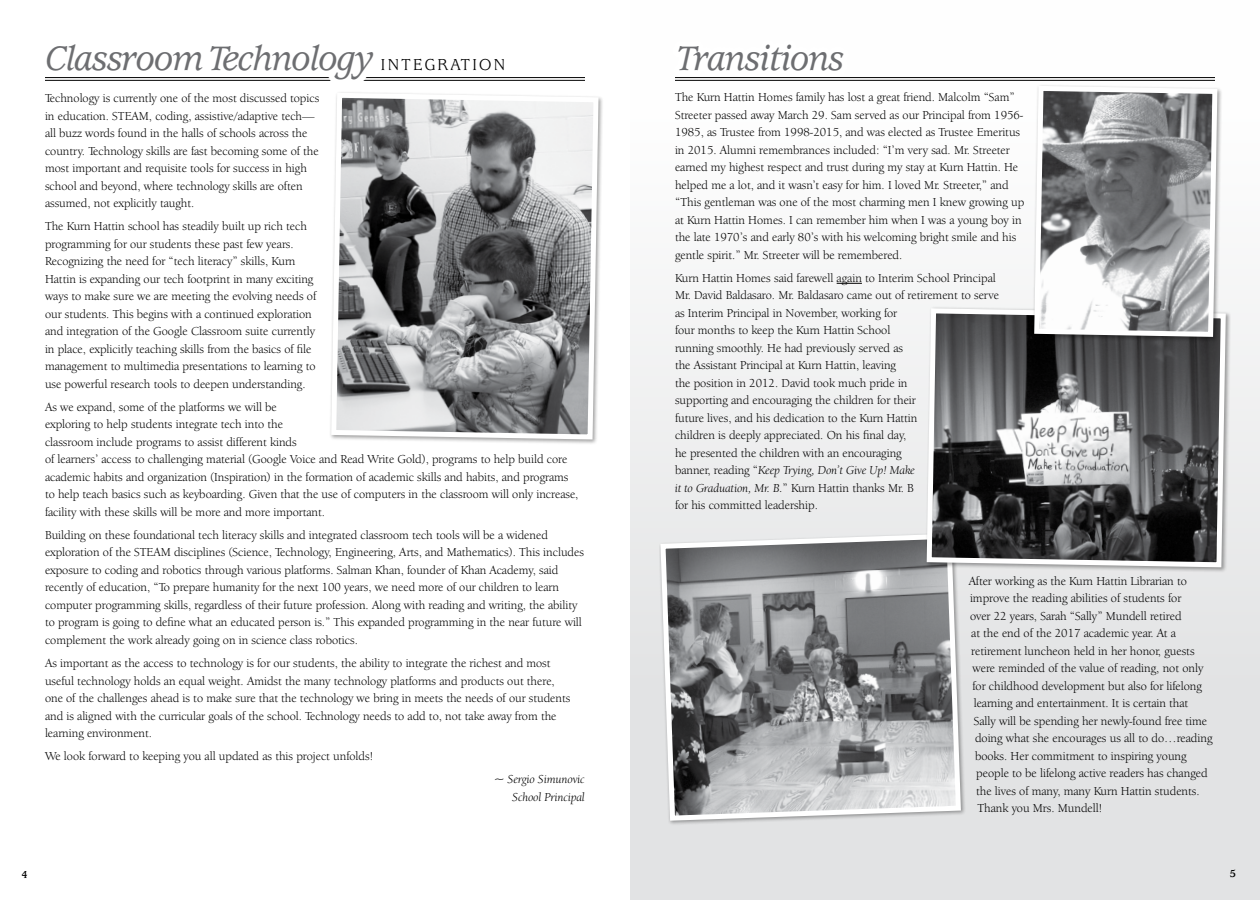
<style>
.page{position:relative;width:1260px;height:900px;background:#fff}
.page>*{position:absolute;margin:0;border:0;box-sizing:border-box;transform-origin:0 0}
.t1{font:italic 500 37.5px "AT Usherwood";letter-spacing:-.03em;color:#6d6e71}
.t2{font:12.5px/17.5px "Berkeley Oldstyle IT Cby BT";color:#000}
.t3{font:italic 12.5px/17.5px "Berkeley Oldstyle IT Cby BT";color:#000;text-align:right}
.t4{font:700 11.25px "AT Usherwood";color:#000}
.s1{font-weight:400;font-style:normal;font-size:17.5px;color:#000}
.s2{font-style:italic}
</style>
<div class="page">
<div style="left:630px;top:0;width:630px;height:900px;background:linear-gradient(to bottom,#fff,#dddedf)"></div>
<svg style="left:837px;top:283px;width:25px;height:1px"></svg>
<hr style="left:45px;top:77px;width:540px;height:1px;background:#000">
<hr style="left:45px;top:80px;width:540px;height:1px;background:#000">
<svg style="left:658px;top:531px;width:306px;height:292px;background:#9d9ea0"></svg>
<svg style="left:330px;top:92px;width:271px;height:350px"></svg>
<div style="left:924px;top:306px;width:307px;height:267px;background:#000;opacity:.37"></div>
<svg style="left:924px;top:306px;width:304px;height:264px;background:#676869"></svg>
<div style="left:1032px;top:84px;width:191px;height:258px;background:#000;opacity:.37"></div>
<svg style="left:1032px;top:83px;width:188px;height:256px"></svg>
<div style="left:41px;top:38px;width:338px;height:48px;background:#fff"></div>
<hr style="left:675px;top:77px;width:540px;height:1px;background:#000">
<hr style="left:675px;top:80px;width:540px;height:1px;background:#000">
<div style="left:672px;top:38px;width:178px;height:39px;background:#fff"></div>
<h1 class="t1" style="left:45px;top:38px;width:462px">Classroom Technology <span class="s1">INTEGRATION</span></h1>
<h1 class="t1" style="left:675px;top:38px;width:170px">Transitions</h1>
<p class="t2" style="left:45px;top:89px;width:276px">Technology is currently one of the most discussed topics in education. STEAM, coding, assistive/adaptive tech— all buzz words found in the halls of schools across the country. Technology skills are fast becoming some of the most important and requisite tools for success in high school and beyond, where technology skills are often assumed, not explicitly taught.</p>
<p class="t2" style="left:45px;top:217px;width:273px">The Kurn Hattin school has steadily built up rich tech programming for our students these past few years.<br>Recognizing the need for “tech literacy” skills, Kurn Hattin is expanding our tech footprint in many exciting ways to make sure we are meeting the evolving needs of our students. This begins with a continued exploration and integration of the Google Classroom suite currently in place, explicitly teaching skills from the basics of file management to multimedia presentations to learning to use powerful research tools to deepen understanding.</p>
<p class="t2" style="left:45px;top:398px;width:535px">As we expand, some of the platforms we will be<br>exploring to help students integrate tech into the<br>classroom include programs to assist different kinds<br>of learners’ access to challenging material (Google Voice and Read Write Gold), programs to help build core academic habits and organization (Inspiration) in the formation of academic skills and habits, and programs to help teach basics such as keyboarding. Given that the use of computers in the classroom will only increase, facility with these skills will be more and more important.</p>
<p class="t2" style="left:45px;top:526px;width:541px">Building on these foundational tech literacy skills and integrated classroom tech tools will be a widened exploration of the STEAM disciplines (Science, Technology, Engineering, Arts, and Mathematics). This includes exposure to coding and robotics through various platforms. Salman Khan, founder of Khan Academy, said recently of education, “To prepare humanity for the next 100 years, we need more of our children to learn computer programming skills, regardless of their future profession. Along with reading and writing, the ability to program is going to define what an educated person is.” This expanded programming in the near future will complement the work already going on in science class robotics.</p>
<p class="t2" style="left:45px;top:654px;width:527px">As important as the access to technology is for our students, the ability to integrate the richest and most useful technology holds an equal weight. Amidst the many technology platforms and products out there, one of the challenges ahead is to make sure that the technology we bring in meets the needs of our students and is aligned with the curricular goals of the school. Technology needs to add to, not take away from the learning environment.</p>
<p class="t2" style="left:45px;top:747px;width:330px">We look forward to keeping you all updated as this project unfolds!</p>
<p class="t3" style="left:494px;top:770px;width:92px">~ Sergio Simunovic<br>School Principal</p>
<p class="t2" style="left:675px;top:88px;width:351px">The Kurn Hattin Homes family has lost a great friend. Malcolm “Sam” Streeter passed away March 29. Sam served as our Principal from 1956- 1985, as Trustee from 1998-2015, and was elected as Trustee Emeritus in 2015. Alumni remembrances included: “I’m very sad. Mr. Streeter earned my highest respect and trust during my stay at Kurn Hattin. He helped me a lot, and it wasn’t easy for him. I loved Mr. Streeter,” and “This gentleman was one of the most charming men I knew growing up at Kurn Hattin Homes. I can remember him when I was a young boy in the late 1970’s and early 80’s with his welcoming bright smile and his gentle spirit.” Mr. Streeter will be remembered.</p>
<p class="t2" style="left:675px;top:269px;width:326px">Kurn Hattin Homes said farewell again to Interim School Principal Mr. David Baldasaro. Mr. Baldasaro came out of retirement to serve as Interim Principal in November, working for<br>four months to keep the Kurn Hattin School<br>running smoothly. He had previously served as<br>the Assistant Principal at Kurn Hattin, leaving<br>the position in 2012. David took much pride in<br>supporting and encouraging the children for their<br>future lives, and his dedication to the Kurn Hattin<br>children is deeply appreciated. On his final day,<br>he presented the children with an encouraging<br>banner, reading “<span class="s2">Keep Trying, Don’t Give Up! Make<br>it to Graduation, Mr. B.</span>” Kurn Hattin thanks Mr. B<br>for his committed leadership.</p>
<p class="t2" style="left:969px;top:572px;width:220px">After working as the Kurn Hattin Librarian to</p>
<p class="t2" style="left:970px;top:590px;width:213px">improve the reading abilities of students for</p>
<p class="t2" style="left:970px;top:607px;width:213px">over 22 years, Sarah “Sally” Mundell retired</p>
<p class="t2" style="left:971px;top:625px;width:206px">at the end of the 2017 academic year. At a</p>
<p class="t2" style="left:971px;top:642px;width:225px">retirement luncheon held in her honor, guests</p>
<p class="t2" style="left:972px;top:660px;width:232px">were reminded of the value of reading, not only</p>
<p class="t2" style="left:972px;top:677px;width:231px">for childhood development but also for lifelong</p>
<p class="t2" style="left:974px;top:695px;width:216px">learning and entertainment. It is certain that</p>
<p class="t2" style="left:974px;top:712px;width:235px">Sally will be spending her newly-found free time</p>
<p class="t2" style="left:975px;top:730px;width:239px">doing what she encourages us all to do…reading</p>
<p class="t2" style="left:975px;top:747px;width:213px">books. Her commitment to inspiring young</p>
<p class="t2" style="left:976px;top:765px;width:233px">people to be lifelong active readers has changed</p>
<p class="t2" style="left:976px;top:782px;width:225px">the lives of many, many Kurn Hattin students.</p>
<p class="t2" style="left:978px;top:800px;width:126px">Thank you Mrs. Mundell!</p>
<p class="t4" style="left:22px;top:869px;width:8px">4</p>
<p class="t4" style="left:1230px;top:867px;width:8px">5</p>
</div>
